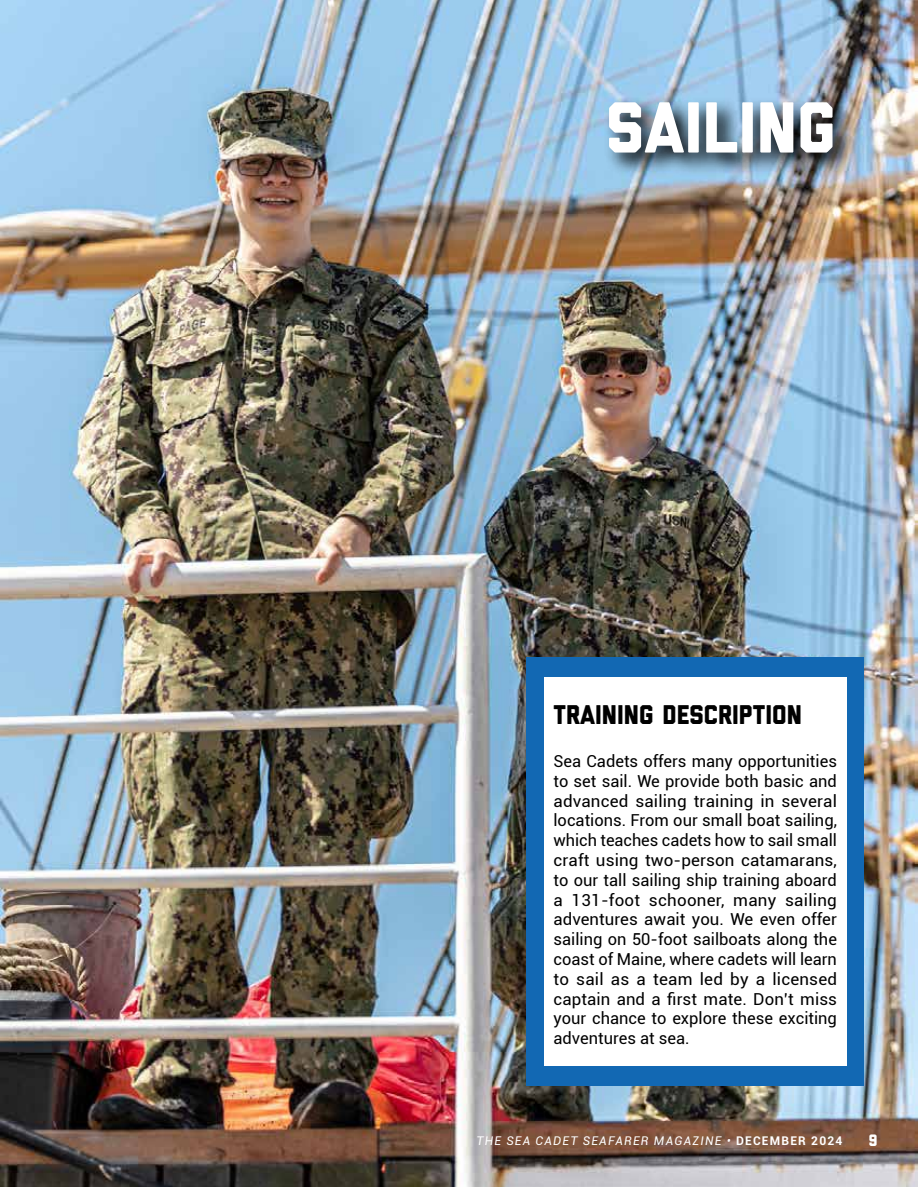
<style>
.page{position:relative;width:918px;height:1188px;background:#fff}
.page>*{position:absolute;margin:0;border:0;box-sizing:border-box;transform-origin:0 0}
.t1{font:800 72px "Liberator";color:#fff}
.t2{font:800 27px "Liberator";color:#000}
.t3{font:16.5px/19.8px "Roboto";color:#000;text-align:justify}
.t4{font:800 16.5px "Liberator";color:#fff}
.t5{font:italic 12px "Roboto";letter-spacing:.1em;color:#fff}
.s1{font-weight:700;font-style:normal}
</style>
<div class="page">
<img style="left:0;top:0;width:918px;height:1187px">
<img style="left:604px;top:96px;width:254px;height:81px">
<div style="left:526px;top:657px;width:338px;height:428px;background:#1268b3"></div>
<div style="left:544px;top:677px;width:302px;height:388px;background:#fff"></div>
<h1 class="t1" style="left:606px;top:102px;width:232px">SAILING</h1>
<h2 class="t2" style="left:554px;top:705px;width:250px">TRAINING DESCRIPTION</h2>
<p class="t3" style="left:553px;top:751px;width:285px">Sea Cadets offers many opportunities to set sail. We provide both basic and advanced sailing training in several locations. From our small boat sailing, which teaches cadets how to sail small craft using two-person catamarans, to our tall sailing ship training aboard a 131-foot schooner, many sailing adventures await you. We even offer sailing on 50-foot sailboats along the coast of Maine, where cadets will learn to sail as a team led by a licensed captain and a first mate. Don’t miss your chance to explore these exciting adventures at sea.</p>
<p class="t5" style="left:476px;top:1133px;width:368px">THE SEA CADET SEAFARER MAGAZINE • <span class="s1">DECEMBER 2024</span></p>
<p class="t4" style="left:869px;top:1135px;width:10px">9</p>
</div>
